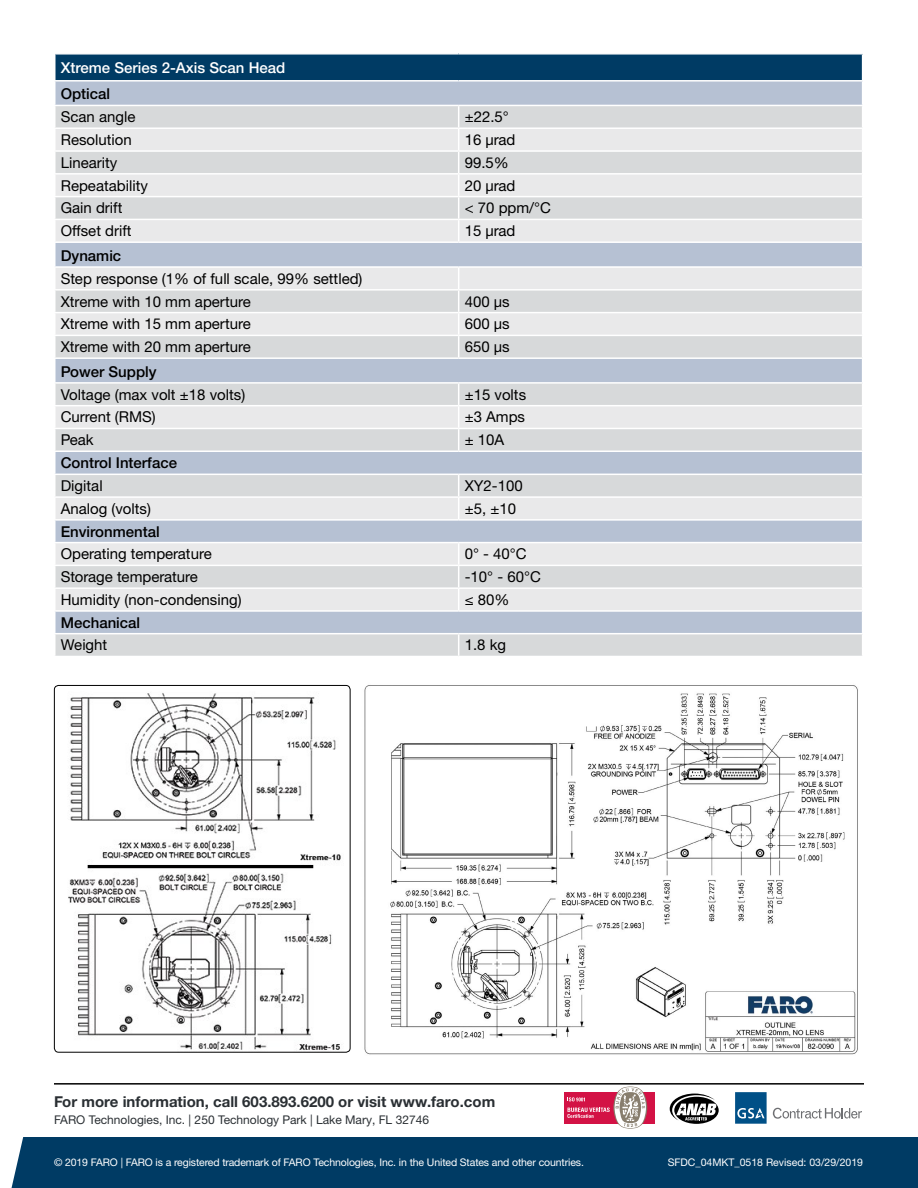
<style>
.page{position:relative;width:918px;height:1188px;background:#fff}
.page>*{position:absolute;margin:0;border:0;box-sizing:border-box;transform-origin:0 0}
.t1{font:15px/22.8px "Helvetica Neue LTW1 G";color:#000}
.t2{font:500 15px "Helvetica Neue LTW1 G";color:#000}
.t3{font:700 15px "Helvetica Neue LTW1 G";color:#2a2f33}
.t4{font:500 15px "Helvetica Neue LTW1 G";color:#fff}
.t5{font:12px "Helvetica Neue LTW1 G";color:#2a2f33}
.t6{font:10.5px "Helvetica Neue LTW1 G";letter-spacing:-.01em;color:#fff}
</style>
<div class="page">
<div style="left:55px;top:54px;width:808px;height:27px;background:#003b64"></div>
<div style="left:56px;top:82px;width:806px;height:23px;background:#b6c1d3"></div>
<svg style="left:56px;top:106px;width:806px;height:550px;background:#ccd1d8"></svg>
<svg style="left:56px;top:129px;width:806px;height:481px;background:#d8dbdf"></svg>
<hr style="left:54px;top:53px;width:405px;height:2px;background:#fff">
<hr style="left:54px;top:55px;width:2px;height:25px;background:#fff">
<hr style="left:459px;top:53px;width:404px;height:2px;background:#fff">
<hr style="left:54px;top:80px;width:405px;height:2px;background:#fff">
<hr style="left:459px;top:80px;width:404px;height:2px;background:#fff">
<hr style="left:54px;top:127px;width:405px;height:2px;background:#fff">
<hr style="left:459px;top:127px;width:404px;height:2px;background:#fff">
<hr style="left:54px;top:150px;width:405px;height:2px;background:#fff">
<hr style="left:459px;top:150px;width:404px;height:2px;background:#fff">
<hr style="left:54px;top:173px;width:405px;height:2px;background:#fff">
<hr style="left:459px;top:173px;width:404px;height:2px;background:#fff">
<hr style="left:54px;top:196px;width:405px;height:1px;background:#fff">
<hr style="left:459px;top:196px;width:404px;height:1px;background:#fff">
<hr style="left:54px;top:219px;width:405px;height:1px;background:#fff">
<hr style="left:459px;top:219px;width:404px;height:1px;background:#fff">
<svg style="left:458px;top:106px;width:1px;height:135px"></svg>
<hr style="left:54px;top:241px;width:405px;height:2px;background:#fff">
<hr style="left:459px;top:241px;width:404px;height:2px;background:#fff">
<hr style="left:54px;top:266px;width:405px;height:2px;background:#fff">
<hr style="left:459px;top:266px;width:404px;height:2px;background:#fff">
<hr style="left:54px;top:289px;width:405px;height:2px;background:#fff">
<hr style="left:459px;top:289px;width:404px;height:2px;background:#fff">
<hr style="left:54px;top:312px;width:405px;height:1px;background:#fff">
<hr style="left:459px;top:312px;width:404px;height:1px;background:#fff">
<hr style="left:54px;top:335px;width:405px;height:1px;background:#fff">
<hr style="left:459px;top:335px;width:404px;height:1px;background:#fff">
<svg style="left:458px;top:268px;width:1px;height:89px"></svg>
<hr style="left:54px;top:357px;width:405px;height:2px;background:#fff">
<hr style="left:459px;top:357px;width:404px;height:2px;background:#fff">
<hr style="left:54px;top:382px;width:405px;height:2px;background:#fff">
<hr style="left:459px;top:382px;width:404px;height:2px;background:#fff">
<hr style="left:54px;top:405px;width:405px;height:1px;background:#fff">
<hr style="left:459px;top:405px;width:404px;height:1px;background:#fff">
<hr style="left:54px;top:428px;width:405px;height:1px;background:#fff">
<hr style="left:459px;top:428px;width:404px;height:1px;background:#fff">
<svg style="left:458px;top:384px;width:1px;height:67px"></svg>
<hr style="left:54px;top:451px;width:405px;height:1px;background:#fff">
<hr style="left:459px;top:451px;width:404px;height:1px;background:#fff">
<hr style="left:54px;top:474px;width:405px;height:1px;background:#fff">
<hr style="left:459px;top:474px;width:404px;height:1px;background:#fff">
<hr style="left:54px;top:496px;width:405px;height:2px;background:#fff">
<hr style="left:459px;top:496px;width:404px;height:2px;background:#fff">
<svg style="left:458px;top:475px;width:1px;height:44px"></svg>
<hr style="left:54px;top:519px;width:405px;height:2px;background:#fff">
<hr style="left:459px;top:519px;width:404px;height:2px;background:#fff">
<hr style="left:54px;top:542px;width:405px;height:1px;background:#fff">
<hr style="left:459px;top:542px;width:404px;height:1px;background:#fff">
<hr style="left:54px;top:565px;width:405px;height:1px;background:#fff">
<hr style="left:459px;top:565px;width:404px;height:1px;background:#fff">
<hr style="left:54px;top:587px;width:405px;height:2px;background:#fff">
<hr style="left:459px;top:587px;width:404px;height:2px;background:#fff">
<svg style="left:458px;top:543px;width:1px;height:67px"></svg>
<hr style="left:54px;top:610px;width:405px;height:2px;background:#fff">
<hr style="left:459px;top:610px;width:404px;height:2px;background:#fff">
<hr style="left:54px;top:633px;width:405px;height:1px;background:#fff">
<hr style="left:459px;top:633px;width:404px;height:1px;background:#fff">
<svg style="left:458px;top:634px;width:1px;height:22px"></svg>
<svg style="left:862px;top:55px;width:1px;height:466px"></svg>
<img style="left:364px;top:685px;width:494px;height:370px">
<img style="left:68px;top:693px;width:273px;height:357px">
<div style="left:54px;top:685px;width:297px;height:368px;border:1px solid #000;border-radius:4px"></div>
<div style="left:0;top:1138px;width:918px;height:50px;background:#003b64"></div>
<svg style="left:0;top:1137px;width:28px;height:51px"></svg>
<div style="left:564px;top:1092px;width:91px;height:31px;background:#d31245"></div>
<svg style="left:567px;top:1087px;width:80px;height:42px"></svg>
<svg style="left:674px;top:1097px;width:45px;height:27px"></svg>
<svg style="left:670px;top:1094px;width:47px;height:26px"></svg>
<svg style="left:735px;top:1092px;width:32px;height:32px"></svg>
<svg style="left:773px;top:1108px;width:89px;height:11px"></svg>
<hr style="left:54px;top:1083px;width:810px;height:2px;background:#000">
<p class="t4" style="left:61px;top:58px;width:226px">Xtreme Series 2-Axis Scan Head</p>
<p class="t2" style="left:61px;top:85px;width:51px">Optical</p>
<p class="t1" style="left:61px;top:105px;width:76px">Scan angle</p>
<p class="t1" style="left:465px;top:105px;width:46px">±22.5°</p>
<p class="t1" style="left:61px;top:128px;width:73px">Resolution</p>
<p class="t1" style="left:465px;top:128px;width:52px">16 µrad</p>
<p class="t1" style="left:61px;top:151px;width:58px">Linearity</p>
<p class="t1" style="left:465px;top:151px;width:46px">99.5%</p>
<p class="t1" style="left:61px;top:174px;width:89px">Repeatability</p>
<p class="t1" style="left:465px;top:174px;width:52px">20 µrad</p>
<p class="t1" style="left:61px;top:197px;width:63px">Gain drift</p>
<p class="t1" style="left:465px;top:197px;width:88px">&lt; 70 ppm/°C</p>
<p class="t1" style="left:61px;top:219px;width:72px">Offset drift</p>
<p class="t1" style="left:465px;top:219px;width:52px">15 µrad</p>
<p class="t2" style="left:61px;top:247px;width:62px">Dynamic</p>
<p class="t1" style="left:61px;top:267px;width:303px">Step response (1% of full scale, 99% settled)<br>Xtreme with 10 mm aperture</p>
<p class="t1" style="left:465px;top:290px;width:47px">400 µs</p>
<p class="t1" style="left:61px;top:312px;width:192px">Xtreme with 15 mm aperture</p>
<p class="t1" style="left:465px;top:312px;width:47px">600 µs</p>
<p class="t1" style="left:61px;top:335px;width:192px">Xtreme with 20 mm aperture</p>
<p class="t1" style="left:465px;top:335px;width:47px">650 µs</p>
<p class="t2" style="left:61px;top:362px;width:97px">Power Supply</p>
<p class="t1" style="left:61px;top:383px;width:186px">Voltage (max volt ±18 volts)</p>
<p class="t1" style="left:465px;top:383px;width:63px">±15 volts</p>
<p class="t1" style="left:61px;top:406px;width:97px">Current (RMS)</p>
<p class="t1" style="left:465px;top:406px;width:62px">±3 Amps</p>
<p class="t1" style="left:61px;top:428px;width:34px">Peak</p>
<p class="t1" style="left:465px;top:428px;width:41px">± 10A</p>
<p class="t2" style="left:61px;top:454px;width:118px">Control Interface</p>
<p class="t1" style="left:61px;top:474px;width:43px">Digital</p>
<p class="t1" style="left:465px;top:474px;width:60px">XY2-100</p>
<p class="t1" style="left:61px;top:497px;width:92px">Analog (volts)</p>
<p class="t1" style="left:465px;top:497px;width:53px">±5, ±10</p>
<p class="t2" style="left:61px;top:522px;width:101px">Environmental</p>
<p class="t1" style="left:61px;top:542px;width:153px">Operating temperature</p>
<p class="t1" style="left:465px;top:542px;width:64px">0° - 40°C</p>
<p class="t1" style="left:61px;top:565px;width:139px">Storage temperature</p>
<p class="t1" style="left:465px;top:565px;width:78px">-10° - 60°C</p>
<p class="t1" style="left:61px;top:588px;width:182px">Humidity (non-condensing)</p>
<p class="t1" style="left:465px;top:588px;width:46px">≤ 80%</p>
<p class="t2" style="left:61px;top:613px;width:81px">Mechanical</p>
<p class="t1" style="left:61px;top:633px;width:48px">Weight</p>
<p class="t1" style="left:465px;top:633px;width:43px">1.8 kg</p>
<p class="t3" style="left:54px;top:1093px;width:443px">For more information, call 603.893.6200 or visit www.faro.com</p>
<p class="t5" style="left:54px;top:1112px;width:377px">FARO Technologies, Inc. | 250 Technology Park | Lake Mary, FL 32746</p>
<p class="t6" style="left:54px;top:1156px;width:532px">© 2019 FARO | FARO is a registered trademark of FARO Technologies, Inc. in the United States and other countries.</p>
<p class="t6" style="left:668px;top:1156px;width:197px">SFDC_04MKT_0518 Revised: 03/29/2019</p>
</div>
